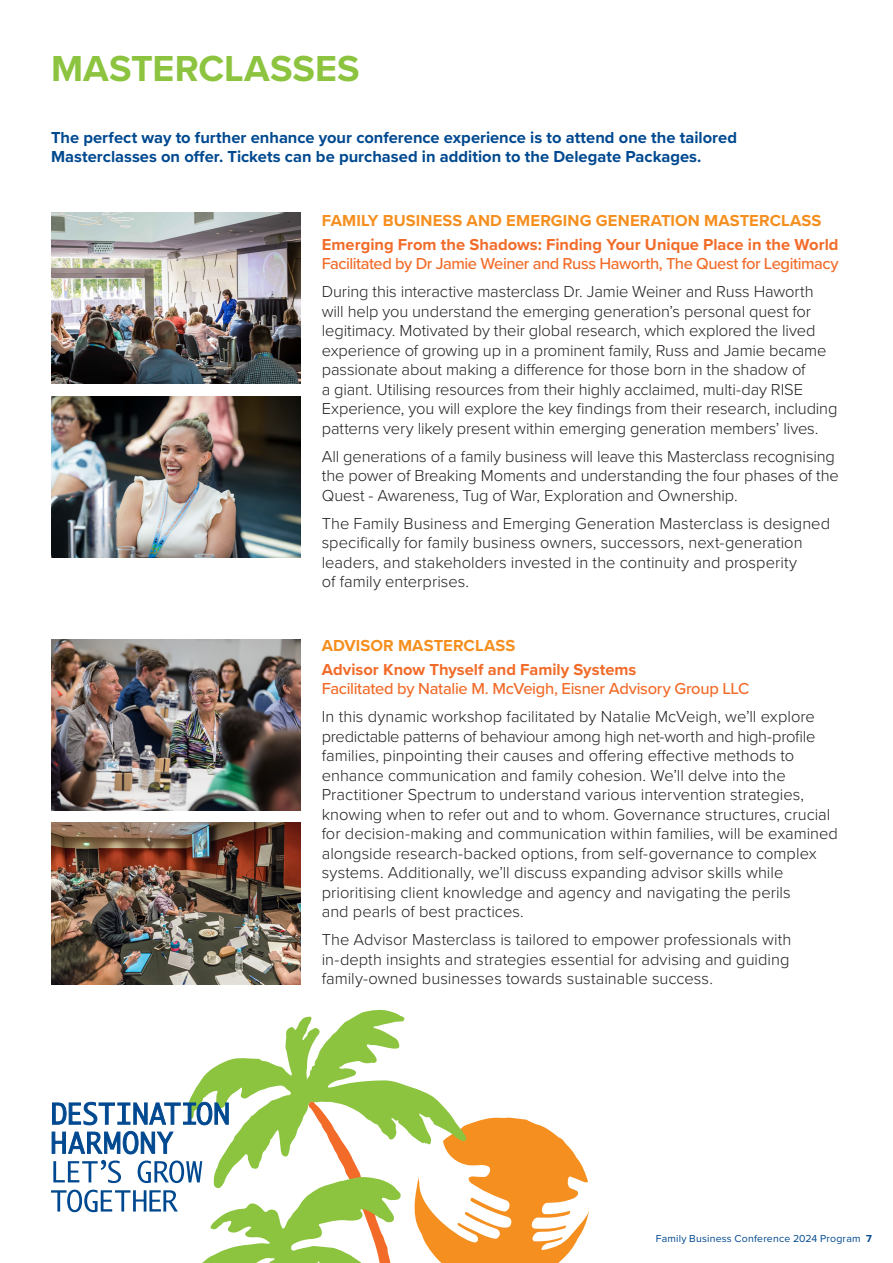
<style>
.page{position:relative;width:893px;height:1263px;background:#fff}
.page>*{position:absolute;margin:0;border:0;box-sizing:border-box;transform-origin:0 0}
.Heading___White{font:700 37.5px "Proxima Nova";color:#8cc440}
.Bullet_points___grey{font:300 16.5px/19.5px "Proxima Nova";color:#231f20}
.Body___grey{font:700 16.5px/19.5px "Proxima Nova";color:#004990}
.Body___grey-2{font:500 16.5px "Proxima Nova";letter-spacing:-.025em;color:#f26b29}
.Body___grey-3{font:700 16.5px "Proxima Nova";color:#f26b29}
.Sub_heading___grey{font:700 16.5px "Proxima Nova";letter-spacing:.005em;color:#f58f1f}
.Footer___grey{font:10.5px "Proxima Nova";letter-spacing:.02em;color:#004990}
.s1{font-weight:700}
</style>
<div class="page">
<svg style="left:414px;top:1117px;width:175px;height:146px"></svg>
<img style="left:51px;top:639px;width:249px;height:171px">
<img style="left:51px;top:213px;width:249px;height:171px">
<img style="left:51px;top:823px;width:249px;height:161px">
<img style="left:51px;top:396px;width:249px;height:161px">
<svg style="left:189px;top:1009px;width:277px;height:179px"></svg>
<svg style="left:51px;top:1101px;width:351px;height:162px"></svg>
<p class="Heading___White" style="left:51px;top:40px;width:310px">MASTERCLASSES</p>
<p class="Body___grey" style="left:51px;top:127px;width:687px">The perfect way to further enhance your conference experience is to attend one the tailored<br>Masterclasses on offer. Tickets can be purchased in addition to the Delegate Packages.</p>
<p class="Sub_heading___grey" style="left:322px;top:208px;width:501px">FAMILY BUSINESS AND EMERGING GENERATION MASTERCLASS</p>
<p class="Body___grey-3" style="left:322px;top:232px;width:518px">Emerging From the Shadows: Finding Your Unique Place in the World</p>
<p class="Body___grey-2" style="left:322px;top:251px;width:518px">Facilitated by Dr Jamie Weiner and Russ Haworth, The Quest for Legitimacy</p>
<p class="Bullet_points___grey" style="left:322px;top:281px;width:517px">During this interactive masterclass Dr. Jamie Weiner and Russ Haworth will help you understand the emerging generation’s personal quest for legitimacy. Motivated by their global research, which explored the lived experience of growing up in a prominent family, Russ and Jamie became passionate about making a difference for those born in the shadow of<br>a giant. Utilising resources from their highly acclaimed, multi-day RISE Experience, you will explore the key findings from their research, including patterns very likely present within emerging generation members’ lives.</p>
<p class="Bullet_points___grey" style="left:322px;top:446px;width:519px">All generations of a family business will leave this Masterclass recognising the power of Breaking Moments and understanding the four phases of the<br>Quest - Awareness, Tug of War, Exploration and Ownership.</p>
<p class="Bullet_points___grey" style="left:322px;top:513px;width:510px">The Family Business and Emerging Generation Masterclass is designed specifically for family business owners, successors, next-generation leaders, and stakeholders invested in the continuity and prosperity<br>of family enterprises.</p>
<p class="Sub_heading___grey" style="left:322px;top:633px;width:195px">ADVISOR MASTERCLASS</p>
<p class="Body___grey-3" style="left:322px;top:657px;width:316px">Advisor Know Thyself and Family Systems</p>
<p class="Body___grey-2" style="left:322px;top:676px;width:429px">Facilitated by Natalie M. McVeigh, Eisner Advisory Group LLC</p>
<p class="Bullet_points___grey" style="left:322px;top:706px;width:518px">In this dynamic workshop facilitated by Natalie McVeigh, we’ll explore predictable patterns of behaviour among high net-worth and high-profile families, pinpointing their causes and offering effective methods to enhance communication and family cohesion. We’ll delve into the Practitioner Spectrum to understand various intervention strategies, knowing when to refer out and to whom. Governance structures, crucial for decision-making and communication within families, will be examined alongside research-backed options, from self-governance to complex systems. Additionally, we’ll discuss expanding advisor skills while prioritising client knowledge and agency and navigating the perils<br>and pearls of best practices.</p>
<p class="Bullet_points___grey" style="left:322px;top:929px;width:471px;text-align:justify">The Advisor Masterclass is tailored to empower professionals with in-depth insights and strategies essential for advising and guiding family-owned businesses towards sustainable success.</p>
<p class="Footer___grey" style="left:656px;top:1230px;width:217px">Family Business Conference 2024 Program <span class="s1">7</span></p>
</div>
